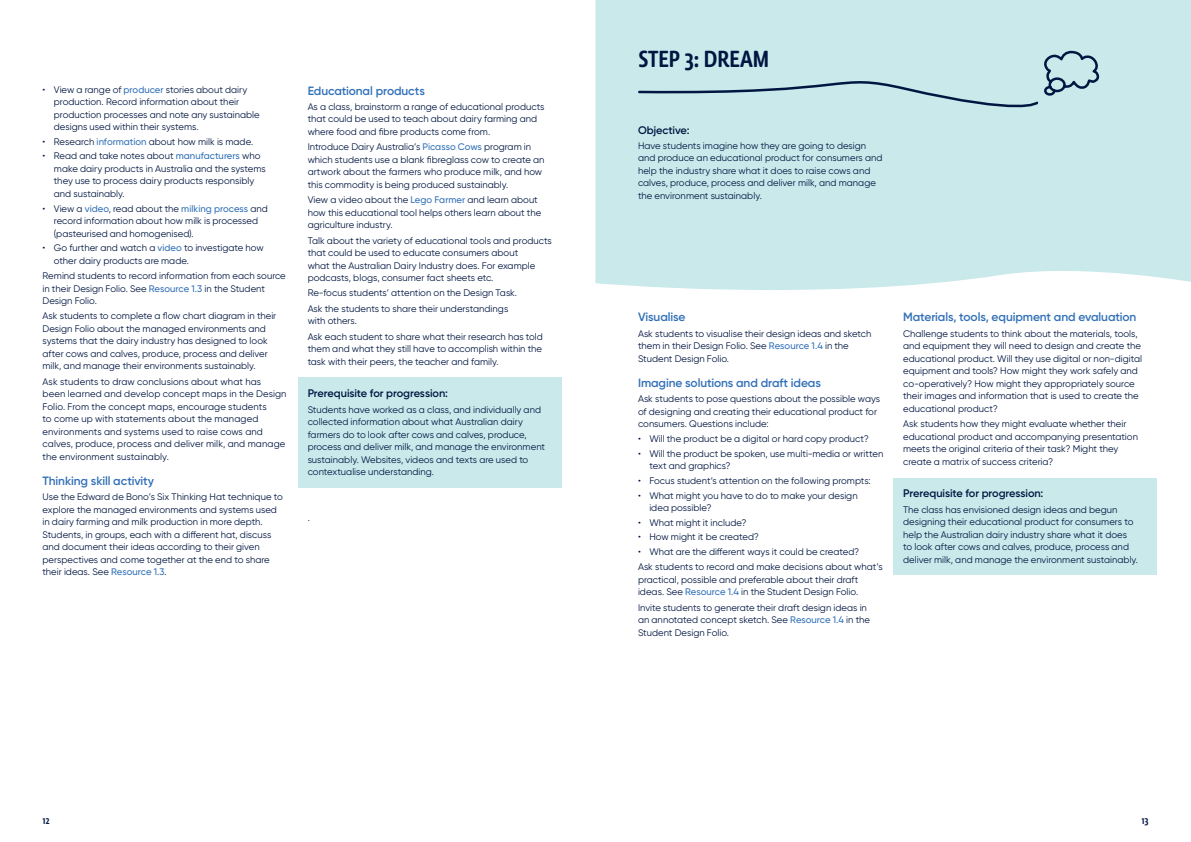
<style>
.page{position:relative;width:1191px;height:842px;background:#fff}
.page>*{position:absolute;margin:0;border:0;box-sizing:border-box;transform-origin:0 0}
.t1{font:500 28px "Lemon Sans Rnd Cnd";letter-spacing:-.01em;color:#001641}
.t2{font:600 12px "Gilroy";letter-spacing:-.01em;color:#3170b8}
.t3{font:500 12px "Lemon Sans Rnd Cnd";color:#001641}
.t4{font:600 11px "Gilroy";letter-spacing:-.005em;color:#001641}
.t5{font:9.5px/12.5px "Gilroy";color:#001641}
.s1{font-weight:500;color:#3170b8}
</style>
<div class="page">
<div style="left:595px;top:0;width:596px;height:290px;background:#c9e9eb"></div>
<div style="left:893px;top:478px;width:264px;height:97px;background:#c9e9eb"></div>
<div style="left:637px;top:49px;width:464px;height:70px;background:#c9e9eb"></div>
<div style="left:298px;top:377px;width:263px;height:111px;background:#c9e9eb"></div>
<p class="t5" style="left:54px;top:83px;width:207px;text-indent:-11px">• View a range of <span class="s1">producer</span> stories about dairy production. Record information about their production processes and note any sustainable designs used within their systems.</p>
<p class="t5" style="left:43px;top:135px;width:212px">• Research <span class="s1">information</span> about how milk is made.</p>
<p class="t5" style="left:54px;top:150px;width:213px;text-indent:-11px">• Read and take notes about <span class="s1">manufacturers</span> who make dairy products in Australia and the systems they use to process dairy products responsibly and sustainably.</p>
<p class="t5" style="left:54px;top:202px;width:215px;text-indent:-11px">• View a <span class="s1">video</span>, read about the <span class="s1">milking process</span> and record information about how milk is processed (pasteurised and homogenised).</p>
<p class="t5" style="left:54px;top:242px;width:211px;text-indent:-11px">• Go further and watch a <span class="s1">video</span> to investigate how other dairy products are made.</p>
<p class="t5" style="left:43px;top:269px;width:245px">Remind students to record information from each source in their Design Folio. See <span class="s1">Resource 1.3</span> in the Student<br>Design Folio.</p>
<p class="t5" style="left:43px;top:310px;width:235px">Ask students to complete a flow chart diagram in their Design Folio about the managed environments and systems that the dairy industry has designed to look after cows and calves, produce, process and deliver milk, and manage their environments sustainably.</p>
<p class="t5" style="left:43px;top:375px;width:245px">Ask students to draw conclusions about what has<br>been learned and develop concept maps in the Design Folio. From the concept maps, encourage students<br>to come up with statements about the managed environments and systems used to raise cows and calves, produce, process and deliver milk, and manage the environment sustainably.</p>
<p class="t2" style="left:43px;top:473px;width:113px">Thinking skill activity</p>
<p class="t5" style="left:43px;top:491px;width:242px">Use the Edward de Bono’s Six Thinking Hat technique to explore the managed environments and systems used in dairy farming and milk production in more depth.<br>Students, in groups, each with a different hat, discuss and document their ideas according to their given perspectives and come together at the end to share their ideas. See <span class="s1">Resource 1.3</span>.</p>
<p class="t2" style="left:308px;top:83px;width:119px">Educational products</p>
<p class="t5" style="left:308px;top:100px;width:238px">As a class, brainstorm a range of educational products that could be used to teach about dairy farming and where food and fibre products come from.</p>
<p class="t5" style="left:308px;top:141px;width:238px">Introduce Dairy Australia’s <span class="s1">Picasso Cows</span> program in which students use a blank fibreglass cow to create an artwork about the farmers who produce milk, and how this commodity is being produced sustainably.</p>
<p class="t5" style="left:308px;top:193px;width:235px">View a video about the <span class="s1">Lego Farmer</span> and learn about how this educational tool helps others learn about the agriculture industry.</p>
<p class="t5" style="left:308px;top:234px;width:246px">Talk about the variety of educational tools and products that could be used to educate consumers about<br>what the Australian Dairy Industry does. For example podcasts, blogs, consumer fact sheets etc.</p>
<p class="t5" style="left:308px;top:285px;width:211px;line-height:15.3px">Re-focus students’ attention on the Design Task.<br>Ask the students to share their understandings</p>
<p class="t5" style="left:308px;top:313px;width:237px;line-height:15.3px">with others.<br>Ask each student to share what their research has told</p>
<p class="t5" style="left:308px;top:342px;width:236px">them and what they still have to accomplish within the task with their peers, the teacher and family.</p>
<p class="t4" style="left:308px;top:387px;width:142px">Prerequisite for progression:</p>
<p class="t5" style="left:308px;top:403px;width:239px">Students have worked as a class, and individually and collected information about what Australian dairy farmers do to look after cows and calves, produce, process and deliver milk, and manage the environment sustainably. Websites, videos and texts are used to contextualise understanding.</p>
<p class="t5" style="left:308px;top:512px;width:4px">.</p>
<p class="t3" style="left:43px;top:814px;width:8px">12</p>
<h1 class="t1" style="left:638px;top:43px;width:133px">STEP 3: DREAM</h1>
<p class="t4" style="left:638px;top:123px;width:53px">Objective:</p>
<p class="t5" style="left:638px;top:139px;width:246px">Have students imagine how they are going to design and produce an educational product for consumers and help the industry share what it does to raise cows and calves, produce, process and deliver milk, and manage the environment sustainably.</p>
<p class="t2" style="left:638px;top:310px;width:49px">Visualise</p>
<p class="t5" style="left:638px;top:327px;width:235px">Ask students to visualise their design ideas and sketch them in their Design Folio. See <span class="s1">Resource 1.4</span> in the<br>Student Design Folio.</p>
<p class="t2" style="left:638px;top:375px;width:184px">Imagine solutions and draft ideas</p>
<p class="t5" style="left:638px;top:393px;width:244px">Ask students to pose questions about the possible ways of designing and creating their educational product for consumers. Questions include:</p>
<p class="t5" style="left:638px;top:432px;width:232px">• Will the product be a digital or hard copy product?</p>
<p class="t5" style="left:649px;top:447px;width:235px;text-indent:-11px">• Will the product be spoken, use multi-media or written text and graphics?</p>
<p class="t5" style="left:638px;top:474px;width:234px">• Focus student’s attention on the following prompts:</p>
<p class="t5" style="left:649px;top:489px;width:210px;text-indent:-11px">• What might you have to do to make your design idea possible?</p>
<p class="t5" style="left:638px;top:516px;width:110px">• What might it include?</p>
<p class="t5" style="left:638px;top:531px;width:122px">• How might it be created?</p>
<p class="t5" style="left:638px;top:544px;width:246px;line-height:15.3px">• What are the different ways it could be created?<br>Ask students to record and make decisions about what’s</p>
<p class="t5" style="left:638px;top:573px;width:222px">practical, possible and preferable about their draft ideas. See <span class="s1">Resource 1.4</span> in the Student Design Folio.</p>
<p class="t5" style="left:638px;top:601px;width:233px">Invite students to generate their draft design ideas in an annotated concept sketch. See <span class="s1">Resource 1.4</span> in the<br>Student Design Folio.</p>
<p class="t2" style="left:903px;top:310px;width:235px">Materials, tools, equipment and evaluation</p>
<p class="t5" style="left:903px;top:327px;width:240px">Challenge students to think about the materials, tools, and equipment they will need to design and create the educational product. Will they use digital or non-digital equipment and tools? How might they work safely and co-operatively? How might they appropriately source their images and information that is used to create the educational product?</p>
<p class="t5" style="left:903px;top:417px;width:236px">Ask students how they might evaluate whether their educational product and accompanying presentation meets the original criteria of their task? Might they create a matrix of success criteria?</p>
<p class="t4" style="left:903px;top:487px;width:142px">Prerequisite for progression:</p>
<p class="t5" style="left:903px;top:503px;width:236px">The class has envisioned design ideas and begun designing their educational product for consumers to help the Australian dairy industry share what it does to look after cows and calves, produce, process and deliver milk, and manage the environment sustainably.</p>
<p class="t3" style="left:1141px;top:814px;width:8px">13</p>
</div>
